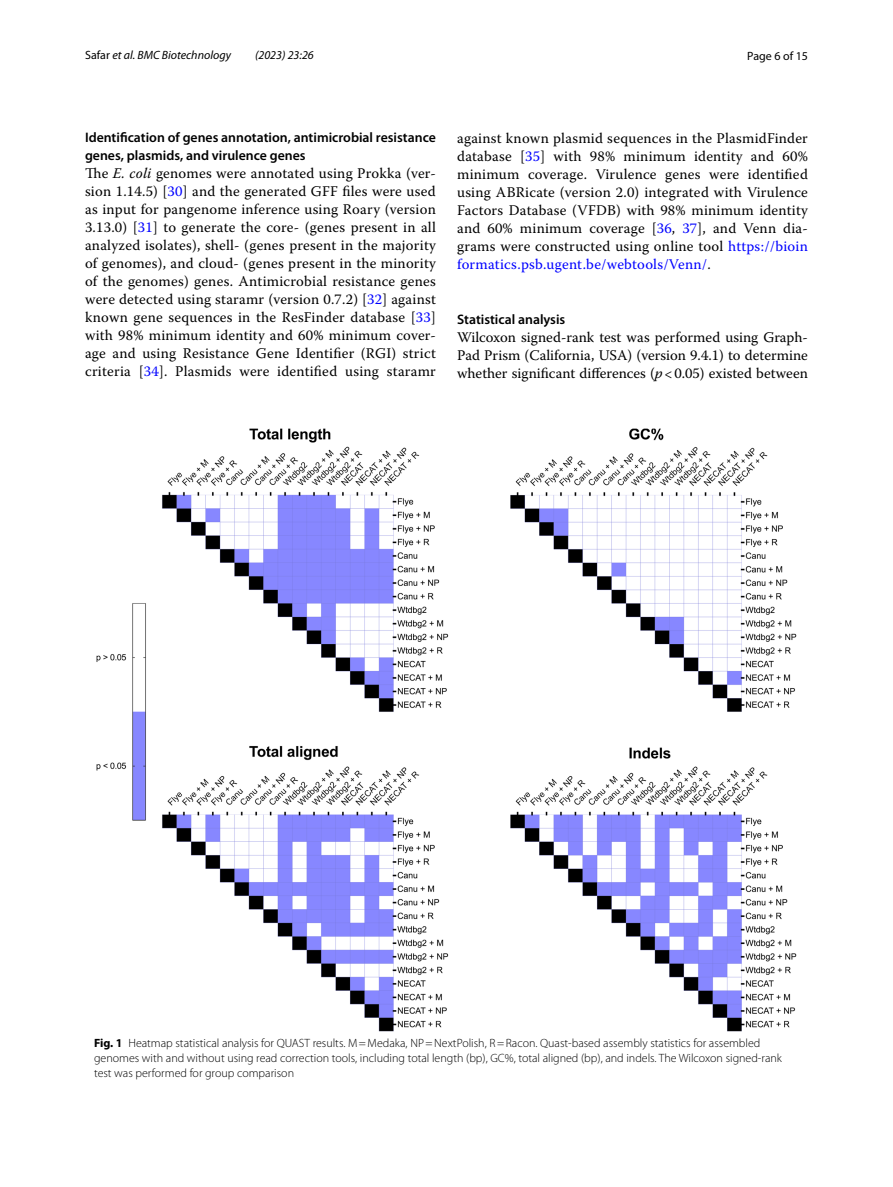
<style>
.page{position:relative;width:893px;height:1187px;background:#fff}
.page>*{position:absolute;margin:0;border:0;box-sizing:border-box;transform-origin:0 0}
.t1{font:14.7px/18px "Warnock Pro";letter-spacing:.015em;color:#000;text-align:justify}
.t2{font:600 13.8px/18px "Myriad Pro";color:#000}
.t3{font:300 12px/15px "Myriad Pro";color:#000}
.t4{font:italic 12px "Myriad Pro";color:#000}
.t5{font:12px "Myriad Pro";color:#000}
.s1{font-style:normal}
.s2{font-style:italic}
.s3{color:#00f}
.s4{font-weight:700}
</style>
<div class="page">
<img style="left:96px;top:429px;width:701px;height:602px">
<p class="t4" style="left:85px;top:48px;width:147px"><span class="s1">Safar</span> et al. BMC Biotechnology</p>
<p class="t4" style="left:255px;top:48px;width:60px">(2023) 23:26</p>
<p class="t5" style="left:747px;top:48px;width:62px">Page 6 of 15</p>
<p class="t2" style="left:85px;top:128px;width:352px">Identification of genes annotation, antimicrobial resistance genes, plasmids, and virulence genes</p>
<p class="t1" style="left:85px;top:164px;width:352px">The <span class="s2">E. coli</span> genomes were annotated using Prokka (ver&shy;sion 1.14.5) [<span class="s3">30</span>] and the generated GFF files were used as input for pangenome inference using Roary (version 3.13.0) [<span class="s3">31</span>] to generate the core- (genes present in all analyzed isolates), shell- (genes present in the majority of genomes), and cloud- (genes present in the minority of the genomes) genes. Antimicrobial resistance genes were detected using staramr (version 0.7.2) [<span class="s3">32</span>] against known gene sequences in the ResFinder database [<span class="s3">33</span>] with 98% minimum identity and 60% minimum cover&shy;age and using Resistance Gene Identifier (RGI) strict criteria [<span class="s3">34</span>]. Plasmids were identified using staramr</p>
<p class="t1" style="left:457px;top:128px;width:352px">against known plasmid sequences in the PlasmidFinder database [<span class="s3">35</span>] with 98% minimum identity and 60% minimum coverage. Virulence genes were identified using ABRicate (version 2.0) integrated with Virulence Factors Database (VFDB) with 98% minimum identity and 60% minimum coverage [<span class="s3">36</span>, <span class="s3">37</span>], and Venn dia&shy;grams were constructed using online tool <span class="s3">https://bioin formatics.psb.ugent.be/webtools/Venn/</span>.</p>
<p class="t2" style="left:457px;top:309px;width:110px">Statistical analysis</p>
<p class="t1" style="left:457px;top:327px;width:352px">Wilcoxon signed-rank test was performed using Graph-Pad Prism (California, USA) (version 9.4.1) to determine whether significant differences (<span class="s2">p</span>&lt;0.05) existed between</p>
<p class="t3" style="left:94px;top:1035px;width:689px"><span class="s4">Fig. 1</span> Heatmap statistical analysis for QUAST results. M=Medaka, NP=NextPolish, R=Racon. Quast-based assembly statistics for assembled genomes with and without using read correction tools, including total length (bp), GC%, total aligned (bp), and indels. The Wilcoxon signed-rank test was performed for group comparison</p>
</div>
